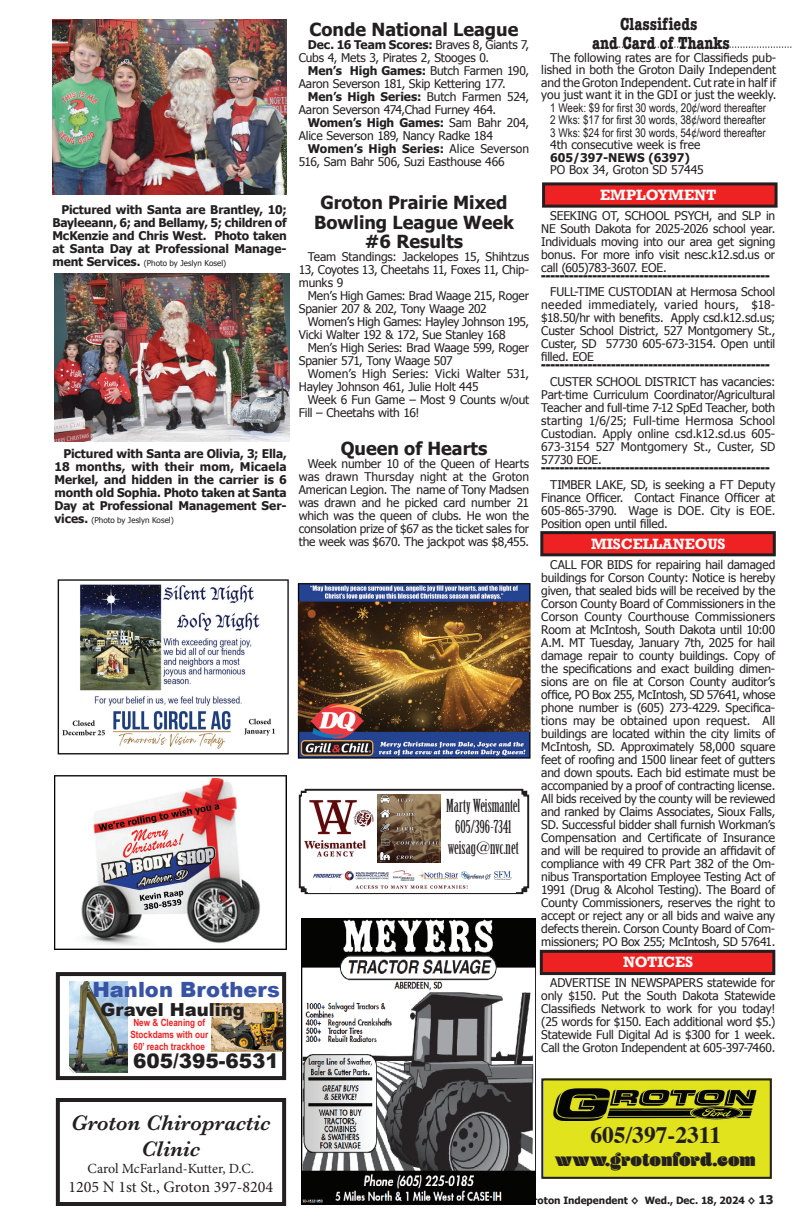
<style>
.page{position:relative;width:792px;height:1224px;background:#fff}
.page>*{position:absolute;margin:0;border:0;box-sizing:border-box;transform-origin:0 0}
.t1{font:700 23.5px "Times";color:#231f20}
.t2{font:italic 600 22px/26.4px "Baskerville";color:#231f20;text-align:center}
.t3{font:900 21px "Arial";color:#3853a3}
.t4{font:900 20px "Arial";color:#231f20}
.t5{font:900 18.8px "Blenny";color:#231f20}
.t6{font:700 18px/19.8px "Tahoma";color:#231f20;text-align:center}
.t7{font:700 condensed 18px/19.8px "American Typewriter";color:#231f20;text-align:center}
.t8{font:900 18px "Arial";color:#231f20}
.t9{font:17.5px/21.1px "Birch Std";color:#231f20;text-align:center}
.t10{font:16px "Minion Pro";color:#231f20}
.t11{font:900 14px "Arial";color:#231f20}
.t12{font:700 14px "Rockwell";color:#fff}
.t13{font:14px "Minion Pro";letter-spacing:-.01em;color:#231f20}
.t14{font:12px/13px "Tahoma";letter-spacing:-.01em;color:#231f20}
.t15{font:700 12px/13px "Tahoma";letter-spacing:-.005em;color:#231f20;text-align:justify}
.t16{font:12px/12.5px "Arial Narrow";color:#231f20;text-align:justify}
.t17{font:700 10px/12px "Arial Narrow";color:#ee2123;text-align:center}
.t18{font:700 10px "Tahoma";color:#231f20}
.t19{font:8px "Tahoma";letter-spacing:.005em;color:#231f20}
.s1{font-weight:700;font-size:12px}
.s2{font-weight:700}
.s3{font-size:12px}
</style>
<div class="page">
<div style="left:541px;top:951px;width:233px;height:23px;background:#ee2123"></div>
<div style="left:540px;top:950px;width:235px;height:25px;border:3px solid #231f20"></div>
<div style="left:542px;top:533px;width:232px;height:22px;background:#ee2123"></div>
<div style="left:540px;top:531px;width:236px;height:25px;border:3px solid #231f20"></div>
<div style="left:544px;top:184px;width:232px;height:22px;background:#ee2123"></div>
<div style="left:542px;top:182px;width:236px;height:26px;border:3px solid #231f20"></div>
<svg style="left:617px;top:46px;width:175px;height:2px"></svg>
<svg style="left:298px;top:788px;width:232px;height:107px"></svg>
<img style="left:303px;top:793px;width:137px;height:70px">
<img style="left:309px;top:867px;width:206px;height:25px">
<img style="left:302px;top:919px;width:234px;height:285px">
<div style="left:56px;top:972px;width:230px;height:108px;border:4px solid #231f20"></div>
<img style="left:69px;top:982px;width:59px;height:90px">
<img style="left:211px;top:1004px;width:71px;height:47px">
<div style="left:56px;top:1098px;width:230px;height:108px;border:4px solid #231f20"></div>
<div style="left:544px;top:1078px;width:228px;height:101px;background:#e1e31c"></div>
<div style="left:541px;top:1078px;width:231px;height:101px;border:2px solid #231f20"></div>
<img style="left:553px;top:1088px;width:204px;height:32px">
<img style="left:52px;top:19px;width:235px;height:175px">
<img style="left:54px;top:273px;width:236px;height:168px">
<img style="left:55px;top:775px;width:231px;height:175px">
<img style="left:57px;top:580px;width:232px;height:175px">
<img style="left:297px;top:583px;width:234px;height:176px">
<p class="t15" style="left:52px;top:202px;width:236px;text-indent:9px">Pictured with Santa are Brantley, 10; Bayleeann, 6; and Bellamy, 5; children of McKenzie and Chris West. Photo taken at Santa Day at Professional Manage-</p>
<p class="t19" style="left:52px;top:258px;width:175px"><span class="s1">ment Services.</span> (Photo by Jeslyn Kosel)</p>
<p class="t15" style="left:54px;top:446px;width:234px;text-indent:9px">Pictured with Santa are Olivia, 3; Ella, 18 months, with their mom, Micaela Merkel, and hidden in the carrier is 6 month old Sophia. Photo taken at Santa Day at Professional Management Ser-</p>
<p class="t19" style="left:54px;top:514px;width:121px"><span class="s1">vices.</span> (Photo by Jeslyn Kosel)</p>
<h3 class="t6" style="left:310px;top:18px;width:210px">Conde National League</h3>
<p class="t14" style="left:299px;top:37px;width:232px;text-indent:9px"><span class="s2">Dec. 16 Team Scores:</span> Braves 8, Giants 7,<br>Cubs 4, Mets 3, Pirates 2, Stooges 0.</p>
<p class="t14" style="left:299px;top:63px;width:232px;text-indent:9px"><span class="s2">Men’s High Games:</span> Butch Farmen 190,<br>Aaron Severson 181, Skip Kettering 177.</p>
<p class="t14" style="left:299px;top:89px;width:232px;text-indent:9px"><span class="s2">Men’s High Series:</span> Butch Farmen 524,<br>Aaron Severson 474,Chad Furney 464.</p>
<p class="t14" style="left:299px;top:115px;width:232px;text-indent:9px"><span class="s2">Women’s High Games:</span> Sam Bahr 204,<br>Alice Severson 189, Nancy Radke 184</p>
<p class="t14" style="left:299px;top:141px;width:232px;text-indent:9px"><span class="s2">Women’s High Series:</span> Alice Severson<br>516, Sam Bahr 506, Suzi Easthouse 466</p>
<h3 class="t6" style="left:314px;top:191px;width:201px">Groton Prairie Mixed<br>Bowling League Week #6 Results</h3>
<p class="t14" style="left:299px;top:250px;width:232px;text-align:justify;text-indent:9px">Team Standings: Jackelopes 15, Shihtzus 13, Coyotes 13, Cheetahs 11, Foxes 11, Chip&shy;munks 9</p>
<p class="t14" style="left:299px;top:289px;width:232px;text-indent:9px">Men’s High Games: Brad Waage 215, Roger<br>Spanier 207 &amp; 202, Tony Waage 202</p>
<p class="t14" style="left:299px;top:315px;width:232px;text-indent:9px">Women’s High Games: Hayley Johnson 195,<br>Vicki Walter 192 &amp; 172, Sue Stanley 168</p>
<p class="t14" style="left:299px;top:341px;width:232px;text-indent:9px">Men’s High Series: Brad Waage 599, Roger<br>Spanier 571, Tony Waage 507</p>
<p class="t14" style="left:299px;top:367px;width:232px;text-indent:9px">Women’s High Series: Vicki Walter 531,<br>Hayley Johnson 461, Julie Holt 445</p>
<p class="t14" style="left:299px;top:393px;width:232px;text-indent:9px">Week 6 Fun Game – Most 9 Counts w/out<br>Fill – Cheetahs with 16!</p>
<h3 class="t6" style="left:341px;top:438px;width:148px">Queen of Hearts</h3>
<p class="t14" style="left:299px;top:457px;width:232px;text-align:justify;text-indent:9px">Week number 10 of the Queen of Hearts was drawn Thursday night at the Groton American Legion. The name of Tony Madsen was drawn and he picked card number 21 which was the queen of clubs. He won the consolation prize of $67 as the ticket sales for the week was $670. The jackpot was $8,455.</p>
<h3 class="t3" style="left:92px;top:974px;width:189px">Hanlon Brothers</h3>
<h3 class="t8" style="left:100px;top:996px;width:146px">Gravel Hauling</h3>
<p class="t17" style="left:130px;top:1016px;width:79px">New &amp; Cleaning of<br>Stockdams with our<br>60’ reach trackhoe</p>
<h3 class="t4" style="left:133px;top:1046px;width:147px">605/395-6531</h3>
<h3 class="t9" style="left:446px;top:796px;width:75px">Marty Weismantel<br>605/396-7341 weisag@nvc.net</h3>
<h3 class="t7" style="left:592px;top:13px;width:139px">Classifieds<br>and Card of Thanks</h3>
<p class="t14" style="left:541px;top:51px;width:237px;line-height:12.5px;text-align:justify;text-indent:9px">The following rates are for Classifieds pub&shy;lished in both the Groton Daily Independent and the Groton Independent. Cut rate in half if you just want it in the GDI or just the weekly.</p>
<p class="t16" style="left:550px;top:101px;width:217px">1 Week: $9 for first 30 words, 20¢/word thereafter 2 Wks: $17 for first 30 words, 38¢/word thereafter 3 Wks: $24 for first 30 words, 54¢/word thereafter</p>
<p class="t14" style="left:550px;top:138px;width:152px">4th consecutive week is free</p>
<p class="t15" style="left:550px;top:150px;width:141px">605/397-NEWS (6397)</p>
<p class="t14" style="left:550px;top:163px;width:155px">PO Box 34, Groton SD 57445</p>
<p class="t12" style="left:600px;top:185px;width:118px">EMPLOYMENT</p>
<p class="t14" style="left:541px;top:208px;width:236px;text-align:justify;text-indent:9px">SEEKING OT, SCHOOL PSYCH, and SLP in NE South Dakota for 2025-2026 school year.<br>Individuals moving into our area get signing bonus. For more info visit nesc.k12.sd.us or call (605)783-3607. EOE.</p>
<p class="t11" style="left:541px;top:265px;width:230px">-------------------------------------------------</p>
<p class="t14" style="left:541px;top:285px;width:236px;text-align:justify;text-indent:9px">FULL-TIME CUSTODIAN at Hermosa School needed immediately, varied hours, $18- $18.50/hr with benefits. Apply csd.k12.sd.us; Custer School District, 527 Montgomery St., Custer, SD 57730 605-673-3154. Open until filled. EOE</p>
<p class="t11" style="left:541px;top:354px;width:230px">-------------------------------------------------</p>
<p class="t14" style="left:541px;top:375px;width:236px;text-align:justify;text-indent:9px">CUSTER SCHOOL DISTRICT has vacancies:<br>Part-time Curriculum Coordinator/Agricultural Teacher and full-time 7-12 SpEd Teacher, both starting 1/6/25; Full-time Hermosa School Custodian. Apply online csd.k12.sd.us 605- 673-3154 527 Montgomery St., Custer, SD 57730 EOE.</p>
<p class="t11" style="left:541px;top:457px;width:230px">-------------------------------------------------</p>
<p class="t14" style="left:541px;top:477px;width:236px;text-align:justify;text-indent:9px">TIMBER LAKE, SD, is seeking a FT Deputy Finance Officer. Contact Finance Officer at 605-865-3790. Wage is DOE. City is EOE.<br>Position open until filled.</p>
<p class="t12" style="left:591px;top:535px;width:136px">MISCELLANEOUS</p>
<p class="t14" style="left:541px;top:558px;width:236px;text-align:justify;text-indent:9px">CALL FOR BIDS for repairing hail damaged buildings for Corson County: Notice is hereby given, that sealed bids will be received by the Corson County Board of Commissioners in the Corson County Courthouse Commissioners Room at McIntosh, South Dakota until 10:00<br>A.M. MT Tuesday, January 7th, 2025 for hail damage repair to county buildings. Copy of the specifications and exact building dimen&shy;sions are on file at Corson County auditor’s office, PO Box 255, McIntosh, SD 57641, whose phone number is (605) 273-4229. Specifica&shy;tions may be obtained upon request. All buildings are located within the city limits of McIntosh, SD. Approximately 58,000 square feet of roofing and 1500 linear feet of gutters and down spouts. Each bid estimate must be accompanied by a proof of contracting license.<br>All bids received by the county will be reviewed and ranked by Claims Associates, Sioux Falls, SD. Successful bidder shall furnish Workman’s Compensation and Certificate of Insurance and will be required to provide an affidavit of compliance with 49 CFR Part 382 of the Om&shy;nibus Transportation Employee Testing Act of 1991 (Drug &amp; Alcohol Testing). The Board of County Commissioners, reserves the right to accept or reject any or all bids and waive any defects therein. Corson County Board of Com&shy;missioners; PO Box 255; McIntosh, SD 57641.</p>
<p class="t12" style="left:623px;top:953px;width:72px">NOTICES</p>
<p class="t14" style="left:541px;top:976px;width:236px;text-align:justify;text-indent:9px">ADVERTISE IN NEWSPAPERS statewide for only $150. Put the South Dakota Statewide Classifieds Network to work for you today! (25 words for $150. Each additional word $5.)<br>Statewide Full Digital Ad is $300 for 1 week.<br>Call the Groton Independent at 605-397-7460.</p>
<h2 class="t2" style="left:71px;top:1110px;width:201px">Groton Chiropractic<br>Clinic</h2>
<p class="t13" style="left:88px;top:1159px;width:168px">Carol McFarland-Kutter, D.C.</p>
<h3 class="t10" style="left:69px;top:1176px;width:206px">1205 N 1st St., Groton 397-8204</h3>
<h1 class="t1" style="left:590px;top:1113px;width:132px">605/397-2311</h1>
<h3 class="t5" style="left:556px;top:1148px;width:202px">www.grotonford.com</h3>
<p class="t18" style="left:526px;top:1194px;width:249px">Groton Independent ◊ Wed., Dec. 18, 2024 ◊ <span class="s3">13</span></p>
</div>
